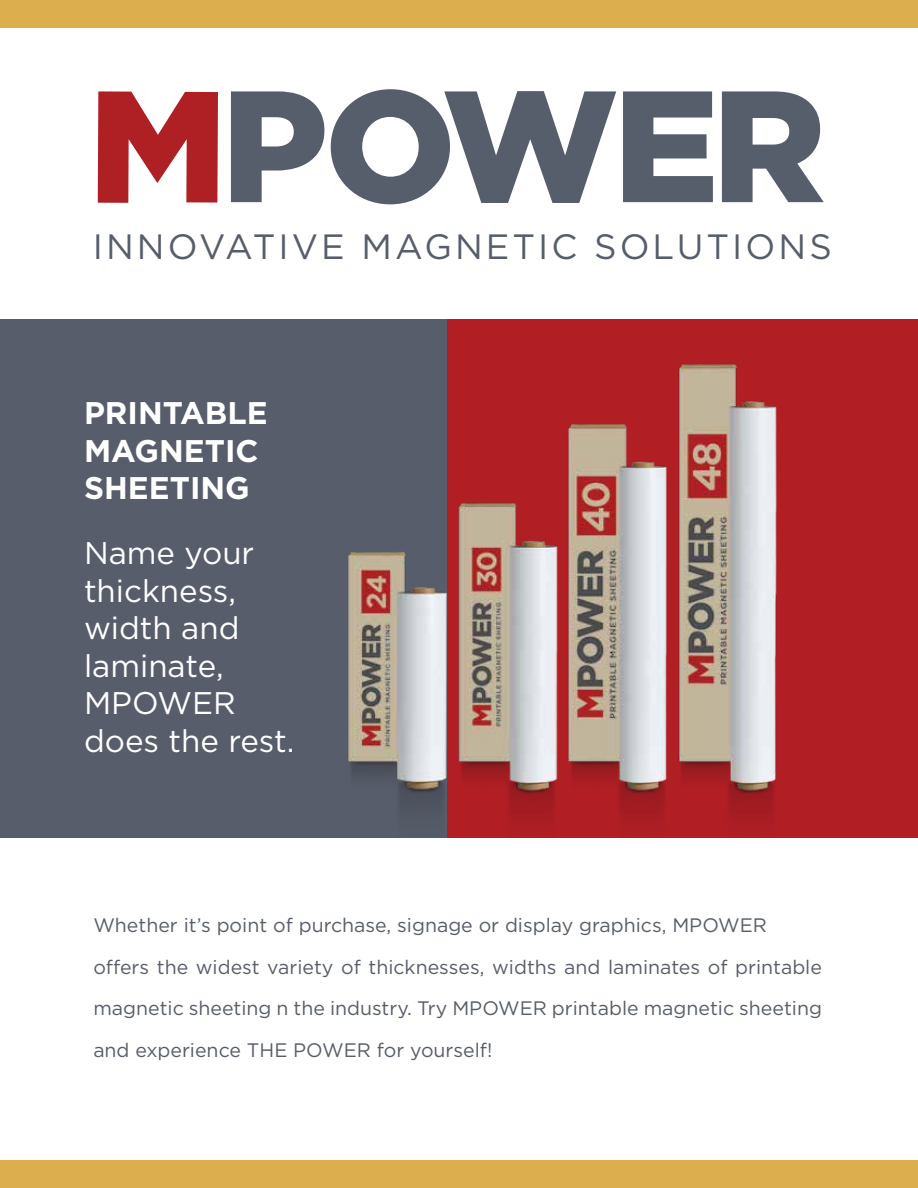
<style>
.page{position:relative;width:918px;height:1188px;background:#fff}
.page>*{position:absolute;margin:0;border:0;box-sizing:border-box;transform-origin:0 0}
.t1{font:35.1px "Gotham";letter-spacing:.085em;color:#565d6b}
.t2{font:31.35px/37.5px "Gotham";color:#fff}
.t3{font:700 31.35px/37.5px "Gotham";color:#fff}
.t4{font:19.5px/41.5px "Gotham";color:#575d6a}
</style>
<div class="page">
<svg style="left:231px;top:91px;width:93px;height:111px"></svg>
<svg style="left:331px;top:89px;width:285px;height:115px"></svg>
<svg style="left:623px;top:91px;width:90px;height:111px"></svg>
<svg style="left:722px;top:91px;width:102px;height:111px"></svg>
<svg style="left:98px;top:91px;width:120px;height:112px"></svg>
<div style="left:0;top:320px;width:446px;height:518px;background:#575d6a"></div>
<div style="left:0;top:0;width:918px;height:27px;background:#ddae4d"></div>
<div style="left:0;top:1161px;width:918px;height:27px;background:#ddae4d"></div>
<img style="left:297px;top:319px;width:621px;height:519px">
<h1 class="t1" style="left:93px;top:227px;width:740px">INNOVATIVE MAGNETIC SOLUTIONS</h1>
<h2 class="t3" style="left:84px;top:394px;width:185px">PRINTABLE<br>MAGNETIC<br>SHEETING</h2>
<h2 class="t2" style="left:84px;top:534px;width:212px">Name your thickness, width and laminate,<br>MPOWER does the rest.</h2>
<p class="t4" style="left:93px;top:904px;width:730px">Whether it’s point of purchase, signage or display graphics, MPOWER offers the widest variety of thicknesses, widths and laminates of printable magnetic sheeting n the industry. Try MPOWER printable magnetic sheeting and experience THE POWER for yourself!</p>
</div>
